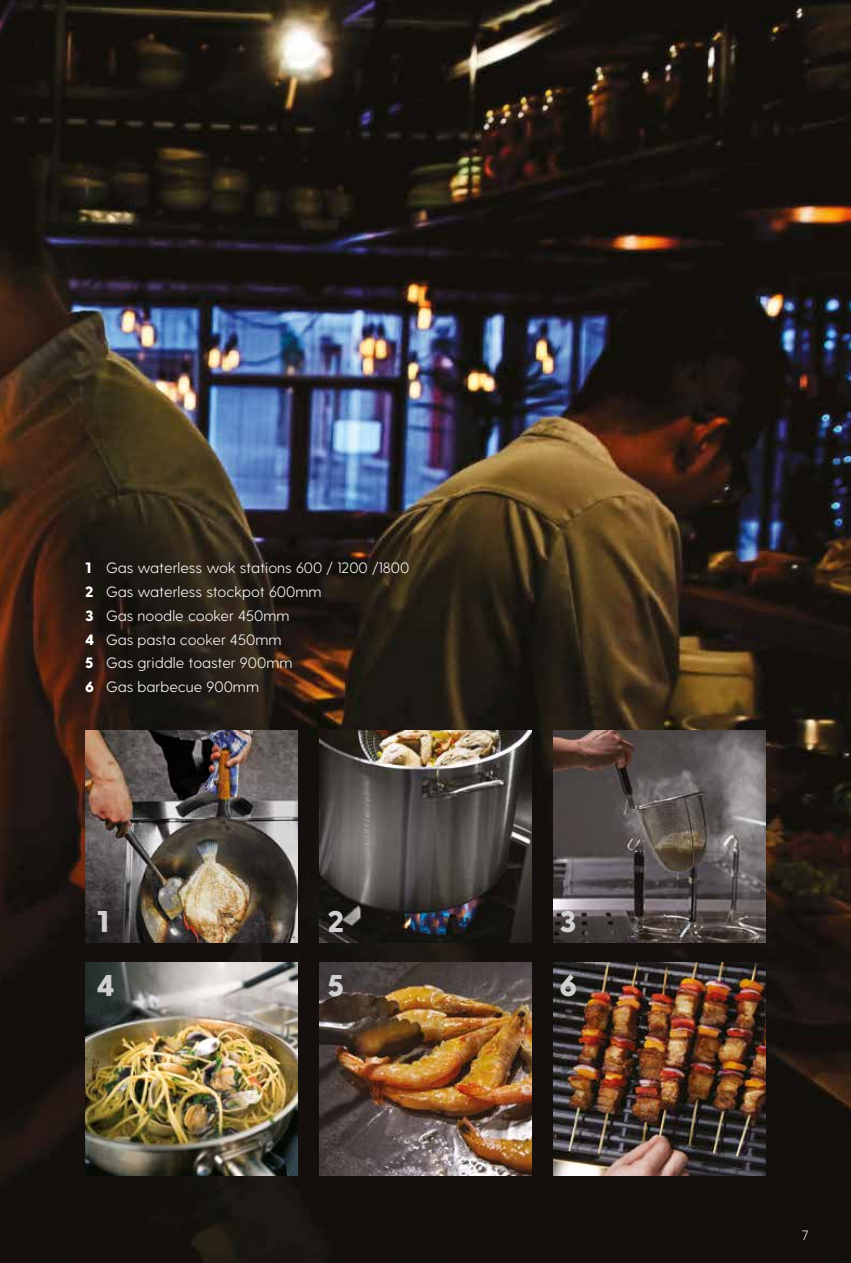
<style>
.page{position:relative;width:851px;height:1263px;background:#fff}
.page>*{position:absolute;margin:0;border:0;box-sizing:border-box;transform-origin:0 0}
.t1{font:800 30px/64.5px "Greycliff CF";color:#d0d0d0}
.t2{font:300 15px/23.7px "Greycliff CF";color:#fff}
.t3{font:300 13.5px "Greycliff CF";color:#fff}
.s1{font-weight:800}
</style>
<div class="page">
<img style="left:0;top:0;width:850px;height:1263px">
<img style="left:85px;top:730px;width:213px;height:213px">
<img style="left:85px;top:963px;width:213px;height:212px">
<img style="left:319px;top:730px;width:212px;height:213px">
<img style="left:319px;top:963px;width:212px;height:212px">
<img style="left:553px;top:730px;width:212px;height:213px">
<img style="left:553px;top:963px;width:212px;height:212px">
<p class="t2" style="left:85px;top:556px;width:325px"><span class="s1">1</span> Gas waterless wok stations 600 / 1200 /1800<br><span class="s1">2</span> Gas waterless stockpot 600mm<br><span class="s1">3</span> Gas noodle cooker 450mm<br><span class="s1">4</span> Gas pasta cooker 450mm<br><span class="s1">5</span> Gas griddle toaster 900mm<br><span class="s1">6</span> Gas barbecue 900mm</p>
<h1 class="t1" style="left:96px;top:890px;width:20px">1<br>4</h1>
<h1 class="t1" style="left:327px;top:890px;width:18px">2<br>5</h1>
<h1 class="t1" style="left:559px;top:890px;width:19px">3<br>6</h1>
<p class="t3" style="left:801px;top:1227px;width:8px">7</p>
</div>
